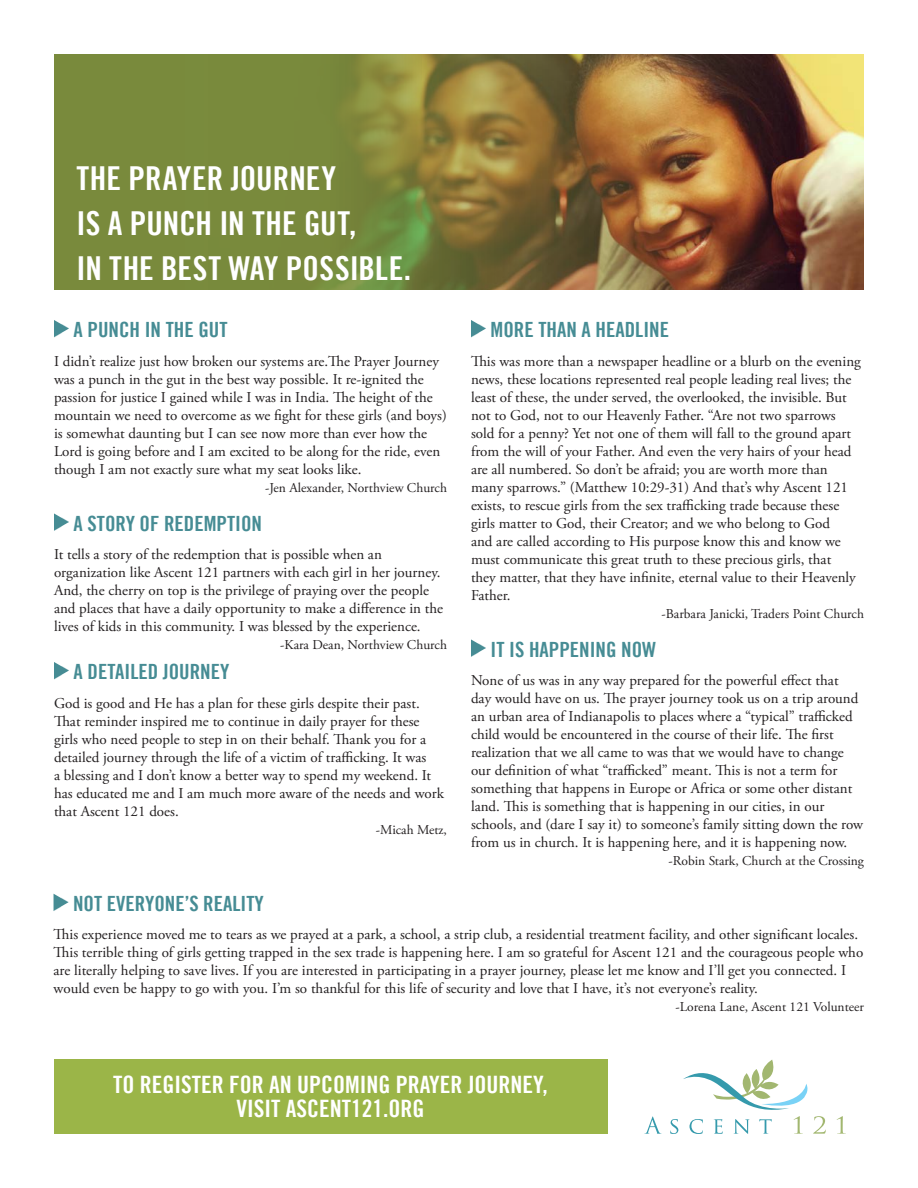
<style>
.page{position:relative;width:918px;height:1188px;background:#fff}
.page>*{position:absolute;margin:0;border:0;box-sizing:border-box;transform-origin:0 0}
.Page_Header{font:33px "Trade Gothic LT Bold Cond Twenty";color:#fff}
.Paragraph_Header{font:24px/24px "Trade Gothic LT Bold Cond Twenty";color:#fff;text-align:center}
.Paragraph_Header-2{font:21px "Trade Gothic LT Bold Cond Twenty";color:#468c94}
.Body_Copy{font:21px "Trade Gothic LT Bold Cond Twenty";color:#468c94}
.Body_Copy-2{font:15px/18px "Adobe Garamond Pro";color:#231f20}
.Body_Copy-3{font:13.5px "Adobe Garamond Pro";color:#231f20}
</style>
<div class="page">
<img style="left:826px;top:54px;width:38px;height:236px">
<img style="left:54px;top:54px;width:772px;height:236px">
<svg style="left:54px;top:320px;width:15px;height:17px"></svg>
<svg style="left:54px;top:513px;width:15px;height:18px"></svg>
<svg style="left:54px;top:662px;width:15px;height:17px"></svg>
<svg style="left:471px;top:320px;width:15px;height:17px"></svg>
<svg style="left:471px;top:639px;width:15px;height:18px"></svg>
<svg style="left:644px;top:1116px;width:17px;height:18px"></svg>
<svg style="left:837px;top:1116px;width:9px;height:18px"></svg>
<svg style="left:670px;top:1060px;width:156px;height:74px"></svg>
<div style="left:54px;top:1060px;width:554px;height:74px;background:#9bb548"></div>
<svg style="left:54px;top:894px;width:14px;height:17px"></svg>
<p class="Page_Header" style="left:76px;top:159px;width:261px">THE PRAYER JOURNEY</p>
<p class="Page_Header" style="left:76px;top:204px;width:282px">IS A PUNCH IN THE GUT,</p>
<p class="Page_Header" style="left:76px;top:249px;width:336px">IN THE BEST WAY POSSIBLE.</p>
<p class="Paragraph_Header-2" style="left:74px;top:317px;width:155px">A PUNCH IN THE GUT</p>
<p class="Body_Copy-2" style="left:54px;top:352px;width:394px">I didn’t realize just how broken our systems are.The Prayer Journey was a punch in the gut in the best way possible. It re-ignited the passion for justice I gained while I was in India. The height of the mountain we need to overcome as we fight for these girls (and boys) is somewhat daunting but I can see now more than ever how the Lord is going before and I am excited to be along for the ride, even though I am not exactly sure what my seat looks like.</p>
<p class="Body_Copy-3" style="left:265px;top:479px;width:183px">-Jen Alexander, Northview Church</p>
<p class="Paragraph_Header-2" style="left:74px;top:510px;width:190px">A STORY OF REDEMPTION</p>
<p class="Body_Copy-2" style="left:54px;top:546px;width:391px">It tells a story of the redemption that is possible when an organization like Ascent 121 partners with each girl in her journey.<br>And, the cherry on top is the privilege of praying over the people and places that have a daily opportunity to make a difference in the lives of kids in this community. I was blessed by the experience.</p>
<p class="Body_Copy-3" style="left:280px;top:637px;width:168px">-Kara Dean, Northview Church</p>
<p class="Paragraph_Header-2" style="left:74px;top:659px;width:157px">A DETAILED JOURNEY</p>
<p class="Body_Copy-2" style="left:54px;top:694px;width:392px">God is good and He has a plan for these girls despite their past.<br>That reminder inspired me to continue in daily prayer for these girls who need people to step in on their behalf. Thank you for a detailed journey through the life of a victim of trafficking. It was<br>a blessing and I don’t know a better way to spend my weekend. It has educated me and I am much more aware of the needs and work that Ascent 121 does.</p>
<p class="Body_Copy-3" style="left:376px;top:821px;width:73px">-Micah Metz,</p>
<p class="Paragraph_Header-2" style="left:491px;top:317px;width:180px">MORE THAN A HEADLINE</p>
<p class="Body_Copy-2" style="left:471px;top:352px;width:391px">This was more than a newspaper headline or a blurb on the evening news, these locations represented real people leading real lives; the least of these, the under served, the overlooked, the invisible. But not to God, not to our Heavenly Father. “Are not two sparrows sold for a penny? Yet not one of them will fall to the ground apart from the will of your Father. And even the very hairs of your head are all numbered. So don’t be afraid; you are worth more than many sparrows.” (Matthew 10:29-31) And that’s why Ascent 121 exists, to rescue girls from the sex trafficking trade because these girls matter to God, their Creator; and we who belong to God<br>and are called according to His purpose know this and know we must communicate this great truth to these precious girls, that<br>they matter, that they have infinite, eternal value to their Heavenly Father.</p>
<p class="Body_Copy-3" style="left:662px;top:605px;width:204px">-Barbara Janicki, Traders Point Church</p>
<p class="Paragraph_Header-2" style="left:491px;top:636px;width:167px">IT IS HAPPENING NOW</p>
<p class="Body_Copy-2" style="left:471px;top:672px;width:394px">None of us was in any way prepared for the powerful effect that<br>day would have on us. The prayer journey took us on a trip around an urban area of Indianapolis to places where a “typical” trafficked child would be encountered in the course of their life. The first realization that we all came to was that we would have to change our definition of what “trafficked” meant. This is not a term for something that happens in Europe or Africa or some other distant land. This is something that is happening in our cities, in our schools, and (dare I say it) to someone’s family sitting down the row from us in church. It is happening here, and it is happening now.</p>
<p class="Body_Copy-3" style="left:669px;top:853px;width:197px">-Robin Stark, Church at the Crossing</p>
<p class="Body_Copy" style="left:73px;top:891px;width:192px">NOT EVERYONE’S REALITY</p>
<p class="Body_Copy-2" style="left:54px;top:926px;width:811px">This experience moved me to tears as we prayed at a park, a school, a strip club, a residential treatment facility, and other significant locales.<br>This terrible thing of girls getting trapped in the sex trade is happening here. I am so grateful for Ascent 121 and the courageous people who are literally helping to save lives. If you are interested in participating in a prayer journey, please let me know and I’ll get you connected. I would even be happy to go with you. I’m so thankful for this life of security and love that I have, it’s not everyone’s reality.</p>
<p class="Body_Copy-3" style="left:675px;top:999px;width:190px">-Lorena Lane, Ascent 121 Volunteer</p>
<p class="Paragraph_Header" style="left:113px;top:1073px;width:436px">TO REGISTER FOR AN UPCOMING PRAYER JOURNEY,<br>VISIT ASCENT121.ORG</p>
</div>
